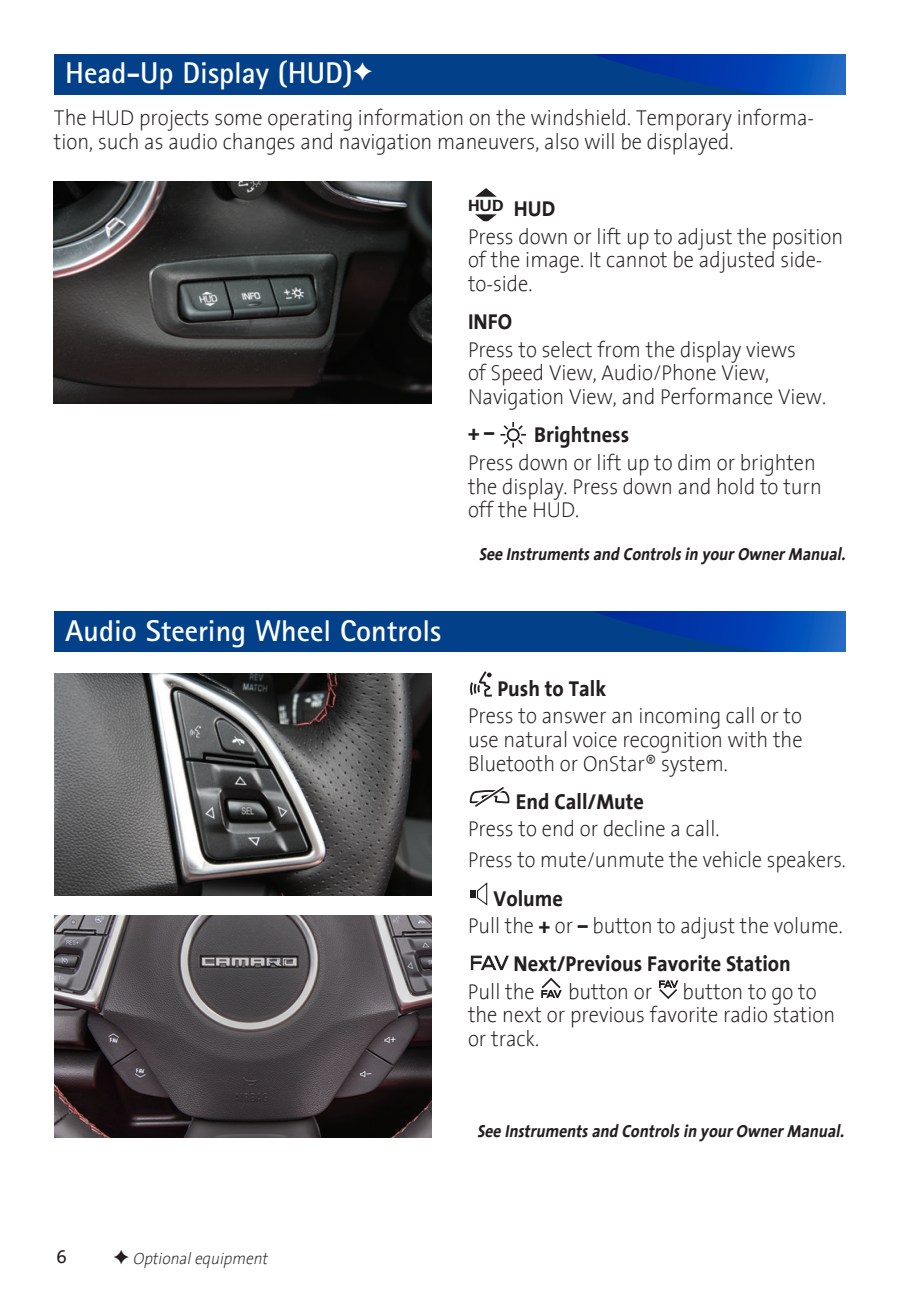
<style>
.page{position:relative;width:900px;height:1297px;background:#fff}
.page>*{position:absolute;margin:0;border:0;box-sizing:border-box;transform-origin:0 0}
.t1{font:700 30px "Agfa Rotis Sans Serif";color:#fff}
.t2{font:300 21.75px/23.8px "GM Sans";color:#231f20;scale:.92 1}
.t3{font:700 21.75px "GM Sans";color:#231f20;scale:.92 1}
.t4{font:300 21.75px/27.2px "GM Sans";color:#231f20;scale:.91 1}
.t5{font:18.75px "GM Sans";color:#231f20}
.t6{font:italic 700 17.5px "GM Sans";color:#231f20;scale:.9 1}
.t7{font:italic 300 16.25px "GM Sans";color:#231f20;scale:.95 1}
.t8{font:700 15.5px "Univers";color:#231f20;scale:1.04 1}
.s1{font-family:"GM Sans";font-size:21.75px}
.s2{font-weight:700}
</style>
<div class="page">
<div style="left:54px;top:55px;width:792px;height:40px;background:#024189"></div>
<svg style="left:597px;top:55px;width:249px;height:40px"></svg>
<div style="left:54px;top:611px;width:792px;height:40px;background:#024189"></div>
<svg style="left:594px;top:611px;width:252px;height:40px"></svg>
<img style="left:54px;top:181px;width:378px;height:222px">
<img style="left:54px;top:673px;width:378px;height:222px">
<img style="left:54px;top:915px;width:378px;height:221px">
<svg style="left:470px;top:671px;width:22px;height:25px"></svg>
<svg style="left:471px;top:882px;width:17px;height:23px"></svg>
<svg style="left:470px;top:955px;width:39px;height:14px"></svg>
<svg style="left:541px;top:977px;width:21px;height:20px"></svg>
<svg style="left:659px;top:980px;width:20px;height:19px"></svg>
<svg style="left:470px;top:787px;width:40px;height:20px"></svg>
<svg style="left:475px;top:188px;width:22px;height:9px"></svg>
<svg style="left:475px;top:213px;width:22px;height:8px"></svg>
<svg style="left:500px;top:422px;width:26px;height:25px"></svg>
<h1 class="t1" style="left:65px;top:54px;width:289px">Head-Up Display (HUD)</h1>
<p class="t2" style="left:54px;top:106px;width:828px">The HUD projects some operating information on the windshield. Temporary informa&shy;tion, such as audio changes and navigation maneuvers, also will be displayed.</p>
<h1 class="t1" style="left:65px;top:612px;width:378px">Audio Steering Wheel Controls</h1>
<p class="t8" style="left:468px;top:196px;width:85px">HUD <span class="s1">HUD</span></p>
<p class="t2" style="left:468px;top:224px;width:409px">Press down or lift up to adjust the position of the image. It cannot be adjusted side&shy;to-side.</p>
<p class="t3" style="left:468px;top:309px;width:49px">INFO</p>
<p class="t2" style="left:468px;top:337px;width:391px">Press to select from the display views<br>of Speed View, Audio/Phone View,<br>Navigation View, and Performance View.</p>
<p class="t3" style="left:468px;top:419px;width:30px">+ –</p>
<p class="t3" style="left:534px;top:422px;width:105px">Brightness</p>
<p class="t2" style="left:468px;top:450px;width:386px">Press down or lift up to dim or brighten the display. Press down and hold to turn off the HUD.</p>
<p class="t6" style="left:479px;top:543px;width:409px">See Instruments and Controls in your Owner Manual.</p>
<p class="t3" style="left:497px;top:675px;width:120px">Push to Talk</p>
<p class="t2" style="left:468px;top:704px;width:365px;text-align:justify">Press to answer an incoming call or to use natural voice recognition with the Bluetooth or OnStar® system.</p>
<p class="t3" style="left:516px;top:788px;width:141px">End Call/Mute</p>
<p class="t2" style="left:468px;top:813px;width:412px;line-height:31px">Press to end or decline a call.<br>Press to mute/unmute the vehicle speakers.</p>
<p class="t4" style="left:468px;top:884px;width:413px;text-indent:26px"><span class="s2">Volume<br></span>Pull the <span class="s2">+</span> or <span class="s2">–</span> button to adjust the volume.</p>
<p class="t3" style="left:513px;top:950px;width:303px">Next/Previous Favorite Station</p>
<p class="t2" style="left:468px;top:979px;width:74px">Pull the</p>
<p class="t2" style="left:568px;top:979px;width:93px">button or</p>
<p class="t2" style="left:468px;top:979px;width:401px;text-indent:215px">button to go to the next or previous favorite radio station or track.</p>
<p class="t6" style="left:478px;top:1120px;width:409px">See Instruments and Controls in your Owner Manual.</p>
<p class="t5" style="left:57px;top:1245px;width:12px">6</p>
<p class="t7" style="left:134px;top:1248px;width:143px">Optional equipment</p>
</div>
